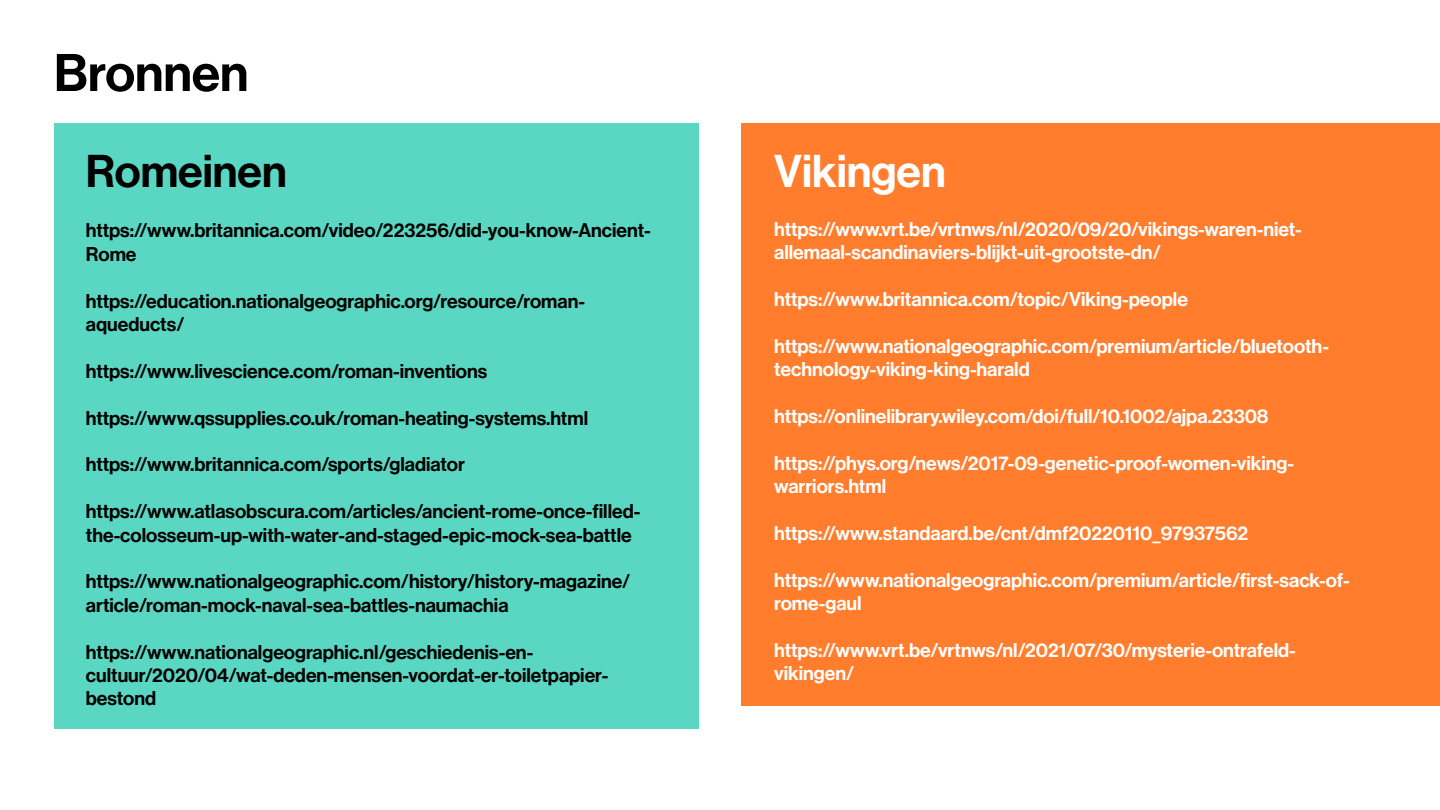
<style>
.page{position:relative;width:1440px;height:810px;background:#fff}
.page>*{position:absolute;margin:0;border:0;box-sizing:border-box;transform-origin:0 0}
.t1{font:500 51.75px "Haas Grot Disp 65";color:#000}
.t2{font:500 45px "Haas Grot Disp 65";color:#000}
.t3{font:500 45px "Haas Grot Disp 65";color:#fff}
.t4{font:500 19.5px/23.4px "Haas Grot Disp 65";color:#000}
.t5{font:500 19.5px/23.4px "Haas Grot Disp 65";color:#fff}
</style>
<div class="page">
<div style="left:54px;top:123px;width:645px;height:606px;background:#5ad7c3"></div>
<div style="left:741px;top:123px;width:699px;height:583px;background:#ff7d2d"></div>
<h1 class="t1" style="left:54px;top:43px;width:196px">Bronnen</h1>
<h2 class="t2" style="left:86px;top:145px;width:202px">Romeinen</h2>
<p class="t4" style="left:86px;top:219px;width:566px">https://www.britannica.com/video/223256/did-you-know-Ancient-<br>Rome</p>
<p class="t4" style="left:86px;top:289px;width:501px">https://education.nationalgeographic.org/resource/roman&shy;aqueducts/</p>
<p class="t4" style="left:86px;top:360px;width:403px">https://www.livescience.com/roman-inventions</p>
<p class="t4" style="left:86px;top:406px;width:504px">https://www.qssupplies.co.uk/roman-heating-systems.html</p>
<p class="t4" style="left:86px;top:453px;width:381px">https://www.britannica.com/sports/gladiator</p>
<p class="t4" style="left:86px;top:500px;width:556px">https://www.atlasobscura.com/articles/ancient-rome-once-filled&shy;the-colosseum-up-with-water-and-staged-epic-mock-sea-battle</p>
<p class="t4" style="left:86px;top:570px;width:546px">https://www.nationalgeographic.com/history/history-magazine/ article/roman-mock-naval-sea-battles-naumachia</p>
<p class="t4" style="left:86px;top:640px;width:524px">https://www.nationalgeographic.nl/geschiedenis-en&shy;cultuur/2020/04/wat-deden-mensen-voordat-er-toiletpapier&shy;bestond</p>
<h2 class="t3" style="left:774px;top:145px;width:173px">Vikingen</h2>
<p class="t5" style="left:774px;top:217px;width:529px">https://www.vrt.be/vrtnws/nl/2020/09/20/vikings-waren-niet&shy;allemaal-scandinaviers-blijkt-uit-grootste-dn/</p>
<p class="t5" style="left:774px;top:288px;width:415px">https://www.britannica.com/topic/Viking-people</p>
<p class="t5" style="left:774px;top:334px;width:556px">https://www.nationalgeographic.com/premium/article/bluetooth&shy;technology-viking-king-harald</p>
<p class="t5" style="left:774px;top:405px;width:496px">https://onlinelibrary.wiley.com/doi/full/10.1002/ajpa.23308</p>
<p class="t5" style="left:774px;top:451px;width:521px">https://phys.org/news/2017-09-genetic-proof-women-viking&shy;warriors.html</p>
<p class="t5" style="left:774px;top:522px;width:475px">https://www.standaard.be/cnt/dmf20220110_97937562</p>
<p class="t5" style="left:774px;top:568px;width:577px">https://www.nationalgeographic.com/premium/article/first-sack-of&shy;rome-gaul</p>
<p class="t5" style="left:774px;top:639px;width:523px">https://www.vrt.be/vrtnws/nl/2021/07/30/mysterie-ontrafeld&shy;vikingen/</p>
</div>
